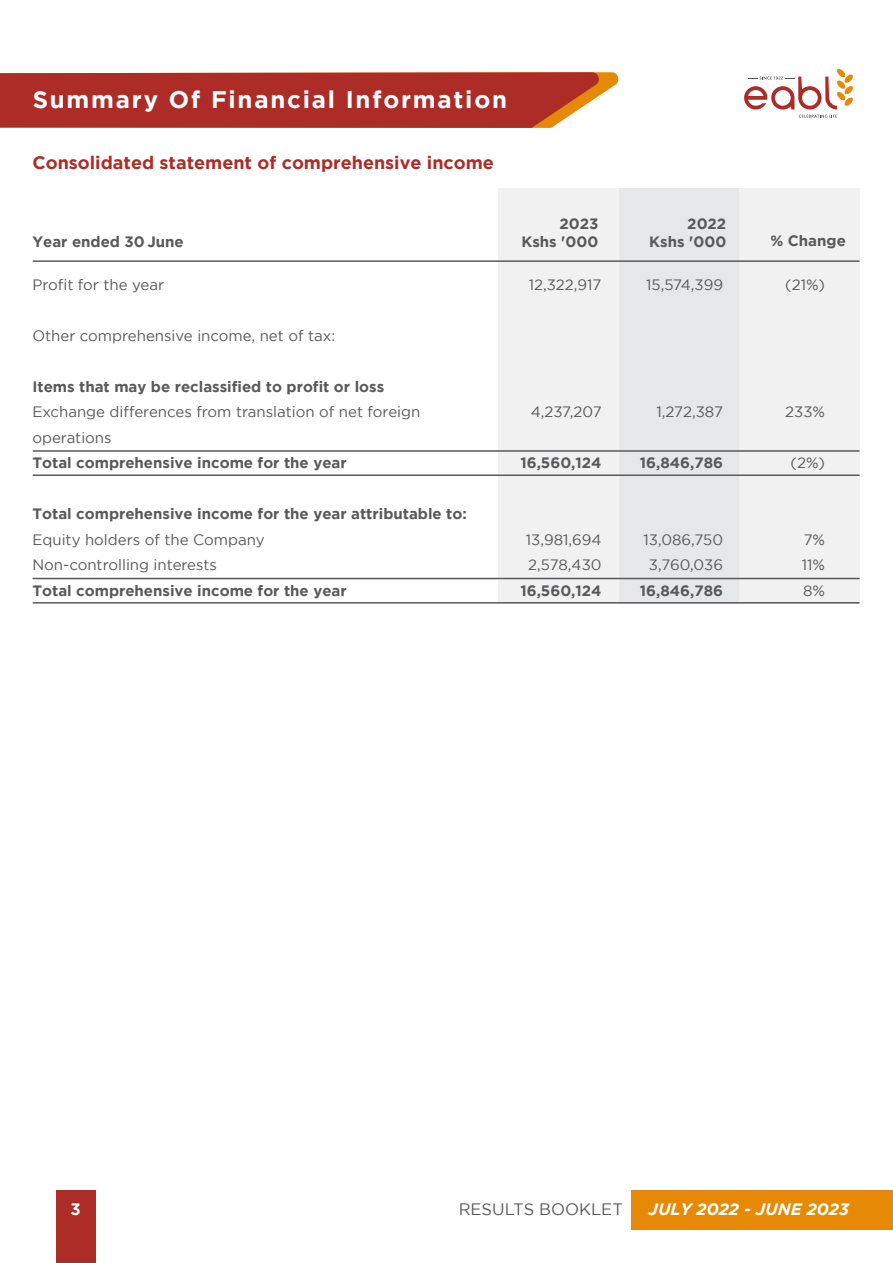
<style>
.page{position:relative;width:893px;height:1263px;background:#fff}
.page>*{position:absolute;margin:0;border:0;box-sizing:border-box;transform-origin:0 0}
.t1{font:700 24px "Gotham";letter-spacing:.075em;color:#fff}
.t2{font:700 18px "Gotham";color:#ae2c28}
.t3{font:italic 700 16.5px "Gotham";color:#fff}
.t4{font:16.5px "Gotham";color:#59595c}
.t5{font:700 16.5px "Gotham";color:#fff}
.t6{font:15px/25.5px "Gotham";color:#59595c}
.t7{font:700 15px/18px "Gotham";color:#59595c;text-align:right}
</style>
<div class="page">
<div style="left:56px;top:1190px;width:40px;height:73px;background:#ae2c28"></div>
<div style="left:632px;top:1190px;width:261px;height:39px;background:#e68906"></div>
<svg style="left:0;top:72px;width:619px;height:56px;background:#b43b32"></svg>
<svg style="left:744px;top:69px;width:109px;height:49px"></svg>
<div style="left:498px;top:188px;width:121px;height:415px;background:#f1f1f2"></div>
<div style="left:619px;top:188px;width:120px;height:415px;background:#e6e7e8"></div>
<div style="left:739px;top:188px;width:121px;height:415px;background:#f1f1f2"></div>
<svg style="left:32px;top:260px;width:828px;height:2px;background:#7f7f81"></svg>
<svg style="left:32px;top:578px;width:828px;height:1px"></svg>
<svg style="left:32px;top:602px;width:828px;height:1px"></svg>
<hr style="left:32px;top:450px;width:828px;height:2px;background:#7f7f82">
<svg style="left:32px;top:474px;width:828px;height:2px;background:#818183"></svg>
<h1 class="t1" style="left:33px;top:86px;width:476px">Summary Of Financial Information</h1>
<p class="t2" style="left:32px;top:152px;width:463px">Consolidated statement of comprehensive income</p>
<p class="t7" style="left:521px;top:214px;width:78px">2023<br>Kshs '000</p>
<p class="t6" style="left:529px;top:271px;width:74px">12,322,917</p>
<p class="t7" style="left:649px;top:214px;width:78px">2022<br>Kshs '000</p>
<p class="t6" style="left:646px;top:271px;width:78px">15,574,399</p>
<p class="t7" style="left:32px;top:233px;width:153px">Year ended 30 June</p>
<p class="t7" style="left:770px;top:232px;width:77px">% Change</p>
<p class="t6" style="left:32px;top:271px;width:133px">Profit for the year</p>
<p class="t6" style="left:32px;top:322px;width:304px">Other comprehensive income, net of tax:</p>
<p class="t7" style="left:32px;top:377px;width:353px">Items that may be reclassified to profit or loss</p>
<p class="t6" style="left:32px;top:399px;width:389px">Exchange differences from translation of net foreign operations</p>
<p class="t7" style="left:32px;top:453px;width:316px">Total comprehensive income for the year</p>
<p class="t7" style="left:32px;top:504px;width:436px">Total comprehensive income for the year attributable to:</p>
<p class="t6" style="left:32px;top:526px;width:234px">Equity holders of the Company<br>Non-controlling interests</p>
<p class="t7" style="left:32px;top:581px;width:316px">Total comprehensive income for the year</p>
<p class="t6" style="left:785px;top:271px;width:41px">(21%)</p>
<p class="t6" style="left:531px;top:399px;width:72px">4,237,207</p>
<p class="t7" style="left:520px;top:453px;width:83px">16,560,124</p>
<p class="t6" style="left:656px;top:399px;width:68px">1,272,387</p>
<p class="t7" style="left:640px;top:453px;width:85px">16,846,786</p>
<p class="t6" style="left:785px;top:399px;width:41px">233%</p>
<p class="t6" style="left:791px;top:450px;width:36px">(2%)</p>
<p class="t6" style="left:526px;top:526px;width:77px">13,981,694<br>2,578,430</p>
<p class="t7" style="left:520px;top:581px;width:83px">16,560,124</p>
<p class="t6" style="left:643px;top:526px;width:81px;text-align:center">13,086,750<br>3,760,036</p>
<p class="t7" style="left:640px;top:581px;width:85px">16,846,786</p>
<p class="t6" style="left:802px;top:526px;width:25px;text-align:justify">7% 11% 8%</p>
<p class="t5" style="left:71px;top:1200px;width:12px">3</p>
<p class="t4" style="left:459px;top:1200px;width:166px">RESULTS BOOKLET</p>
<p class="t3" style="left:648px;top:1199px;width:202px">JULY 2022 - JUNE 2023</p>
</div>
